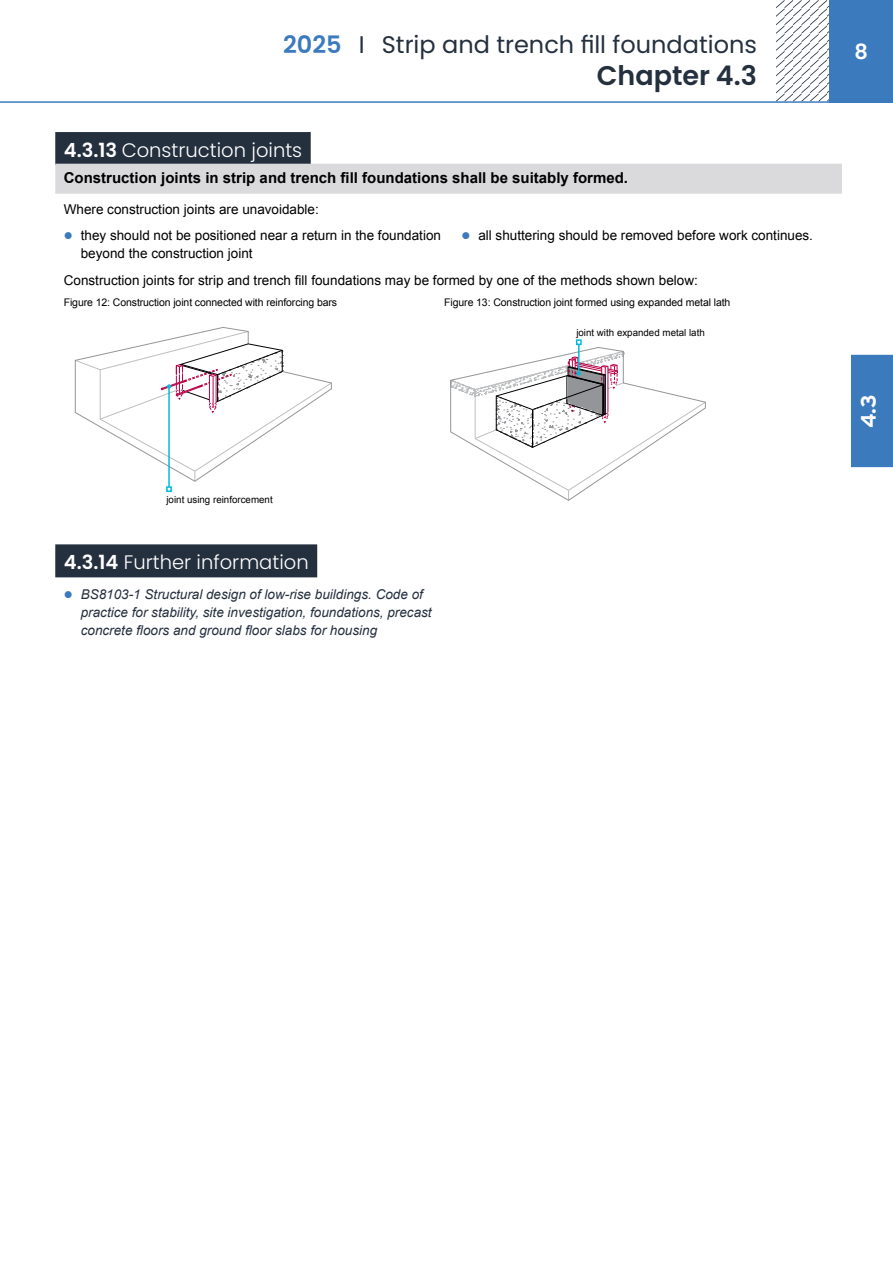
<style>
.page{position:relative;width:893px;height:1263px;background:#fff}
.page>*{position:absolute;margin:0;border:0;box-sizing:border-box;transform-origin:0 0}
.t1{font:600 27px "Poppins";color:#25303f}
.t2{font:24px "Poppins";color:#25303f}
.t3{font:700 21px "Interstate";color:#fff}
.t4{font:600 21px "Poppins";color:#fff}
.t5{font:300 19.5px "Poppins";color:#fff}
.t6{font:700 15px "Arial";color:#000}
.t7{font:13.5px/26.5px "Arial";color:#000}
.t8{font:italic 13.5px/18px "Arial";color:#25303f}
.t9{font:10.5px "Arial";letter-spacing:-.01em;color:#000}
.t10{font:9.75px "Arial";color:#000}
.s1{font-weight:600;color:#3c7abe}
.s2{font-weight:600}
</style>
<div class="page">
<svg style="left:776px;top:0;width:53px;height:101px"></svg>
<div style="left:829px;top:0;width:64px;height:102px;background:#3c7abe"></div>
<hr style="left:0;top:101px;width:893px;height:2px;background:#3c7abe">
<div style="left:851px;top:354px;width:42px;height:114px;background:#3c7abe"></div>
<div style="left:55px;top:132px;width:256px;height:33px;background:#25303f"></div>
<div style="left:55px;top:164px;width:787px;height:30px;background:#dad9dc"></div>
<svg style="left:450px;top:339px;width:256px;height:162px"></svg>
<svg style="left:75px;top:327px;width:257px;height:165px"></svg>
<div style="left:55px;top:544px;width:262px;height:33px;background:#25303f"></div>
<h2 class="t2" style="left:283px;top:31px;width:475px"><span class="s1">2025</span> I Strip and trench fill foundations</h2>
<h1 class="t1" style="left:597px;top:60px;width:161px">Chapter 4.3</h1>
<h3 class="t5" style="left:64px;top:138px;width:240px"><span class="s2">4.3.13</span> Construction joints</h3>
<p class="t6" style="left:64px;top:168px;width:566px">Construction joints in strip and trench fill foundations shall be suitably formed.</p>
<p class="t7" style="left:81px;top:196px;width:362px;text-indent:-17px">Where construction joints are unavoidable:<br>they should not be positioned near a return in the foundation</p>
<p class="t7" style="left:81px;top:240px;width:173px">beyond the construction joint</p>
<p class="t7" style="left:478px;top:222px;width:336px">all shuttering should be removed before work continues.</p>
<p class="t7" style="left:64px;top:267px;width:636px">Construction joints for strip and trench fill foundations may be formed by one of the methods shown below:</p>
<p class="t9" style="left:64px;top:295px;width:275px">Figure 12: Construction joint connected with reinforcing bars</p>
<p class="t9" style="left:444px;top:295px;width:288px">Figure 13: Construction joint formed using expanded metal lath</p>
<p class="t10" style="left:576px;top:326px;width:130px">joint with expanded metal lath</p>
<p class="t10" style="left:166px;top:492px;width:108px">joint using reinforcement</p>
<h3 class="t5" style="left:64px;top:551px;width:246px"><span class="s2">4.3.14</span> Further information</h3>
<p class="t8" style="left:81px;top:585px;width:352px">BS8103-1 Structural design of low-rise buildings. Code of practice for stability, site investigation, foundations, precast concrete floors and ground floor slabs for housing</p>
<h3 class="t4" style="left:854px;top:40px;width:15px">8</h3>
<h3 class="t3" style="left:857px;top:428px;width:35px;rotate:-90deg">4.3</h3>
</div>
